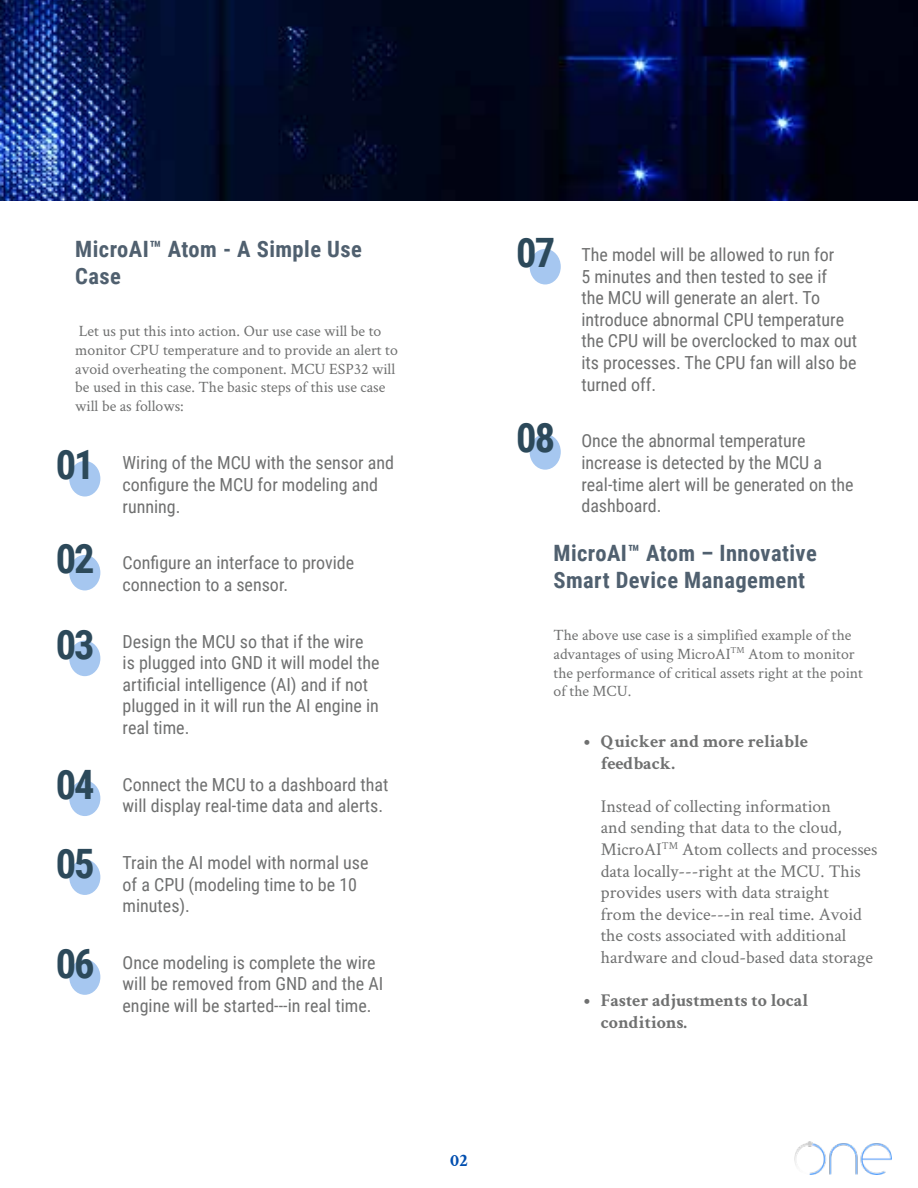
<style>
.page{position:relative;width:918px;height:1188px;background:#fff}
.page>*{position:absolute;margin:0;border:0;box-sizing:border-box;transform-origin:0 0}
.t1{font:700 40.5px/85.7px "Roboto Condensed";letter-spacing:-.05em;color:#2c495a}
.t2{font:700 22.5px/27px "Roboto Condensed";letter-spacing:.02em;color:#50606f}
.t3{font:18px/21.6px "Roboto Condensed";color:#6f7070}
.t4{font:18px/21.6px "Crimson Text";color:#6f7070}
.t5{font:700 18px/21.6px "Crimson Text";color:#6f7070}
.t6{font:700 18px "Crimson Text";color:#014eaf}
.t7{font:15.75px/18.9px "Crimson Text";color:#6f7070}
</style>
<div class="page">
<img style="left:0;top:0;width:918px;height:201px">
<img style="left:794px;top:1141px;width:98px;height:33px">
<div style="left:69px;top:461px;width:31px;height:35px;background:#a6c7f0;border-radius:50%"></div>
<div style="left:69px;top:555px;width:31px;height:35px;background:#a6c7f0;border-radius:50%"></div>
<div style="left:69px;top:641px;width:31px;height:35px;background:#a6c7f0;border-radius:50%"></div>
<div style="left:69px;top:781px;width:31px;height:35px;background:#a6c7f0;border-radius:50%"></div>
<div style="left:69px;top:859px;width:31px;height:36px;background:#a6c7f0;border-radius:50%"></div>
<div style="left:69px;top:959px;width:31px;height:36px;background:#a6c7f0;border-radius:50%"></div>
<div style="left:530px;top:249px;width:31px;height:35px;background:#a6c7f0;border-radius:50%"></div>
<div style="left:530px;top:434px;width:31px;height:36px;background:#a6c7f0;border-radius:50%"></div>
<p class="t2" style="left:75px;top:235px;width:288px">MicroAI™ Atom - A Simple Use<br>Case</p>
<p class="t7" style="left:75px;top:321px;width:324px">Let us put this into action. Our use case will be to monitor CPU temperature and to provide an alert to avoid overheating the component. MCU ESP32 will be used in this case. The basic steps of this use case will be as follows:</p>
<h1 class="t1" style="left:56px;top:421px;width:40px">01</h1>
<h1 class="t1" style="left:56px;top:515px;width:40px">02<br>03</h1>
<h1 class="t1" style="left:56px;top:743px;width:40px;line-height:78.9px">04<br>05</h1>
<h1 class="t1" style="left:56px;top:919px;width:40px">06</h1>
<p class="t3" style="left:123px;top:451px;width:273px">Wiring of the MCU with the sensor and configure the MCU for modeling and running.</p>
<p class="t3" style="left:123px;top:551px;width:233px">Configure an interface to provide connection to a sensor.</p>
<p class="t3" style="left:123px;top:630px;width:259px">Design the MCU so that if the wire is plugged into GND it will model the artificial intelligence (AI) and if not plugged in it will run the AI engine in real time.</p>
<p class="t3" style="left:123px;top:773px;width:267px">Connect the MCU to a dashboard that will display real-time data and alerts.</p>
<p class="t3" style="left:123px;top:851px;width:248px">Train the AI model with normal use of a CPU (modeling time to be 10 minutes).</p>
<p class="t3" style="left:123px;top:951px;width:262px">Once modeling is complete the wire will be removed from GND and the AI engine will be started---in real time.</p>
<p class="t6" style="left:450px;top:1149px;width:19px">02</p>
<h1 class="t1" style="left:516px;top:209px;width:40px">07</h1>
<h1 class="t1" style="left:516px;top:394px;width:40px">08</h1>
<p class="t3" style="left:581px;top:243px;width:277px">The model will be allowed to run for<br>5 minutes and then tested to see if<br>the MCU will generate an alert. To introduce abnormal CPU temperature the CPU will be overclocked to max out its processes. The CPU fan will also be turned off.</p>
<p class="t3" style="left:581px;top:429px;width:274px">Once the abnormal temperature increase is detected by the MCU a real-time alert will be generated on the dashboard.</p>
<p class="t2" style="left:554px;top:539px;width:265px">MicroAI™ Atom – Innovative<br>Smart Device Management</p>
<p class="t7" style="left:554px;top:625px;width:311px">The above use case is a simplified example of the advantages of using MicroAI<sup>TM</sup> Atom to monitor the performance of critical assets right at the point of the MCU.</p>
<p class="t5" style="left:601px;top:730px;width:209px;text-indent:-17px">• Quicker and more reliable feedback.</p>
<p class="t4" style="left:601px;top:795px;width:278px">Instead of collecting information<br>and sending that data to the cloud, MicroAI<sup>TM</sup> Atom collects and processes data locally---right at the MCU. This provides users with data straight<br>from the device---in real time. Avoid the costs associated with additional hardware and cloud-based data storage</p>
<p class="t5" style="left:601px;top:989px;width:209px;text-indent:-17px">• Faster adjustments to local conditions.</p>
</div>
